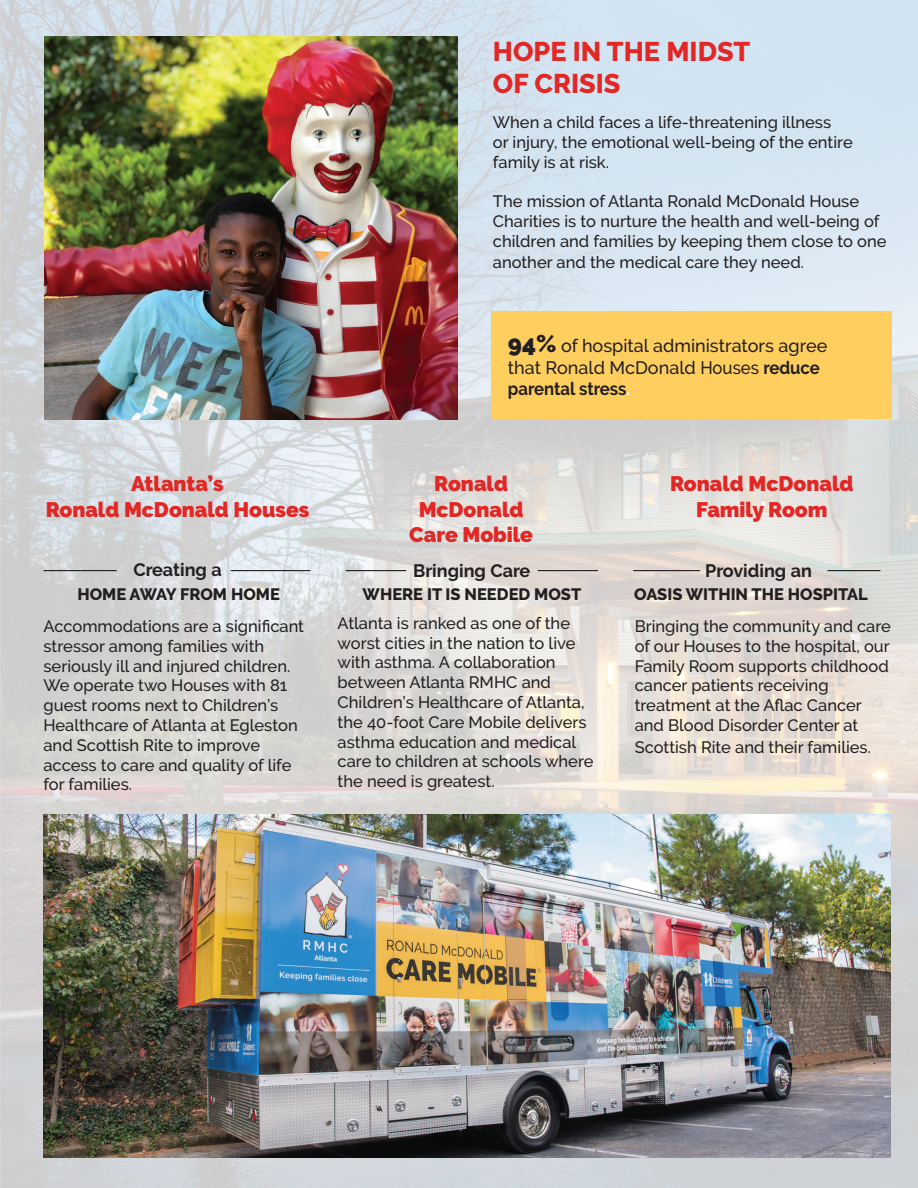
<style>
.page{position:relative;width:918px;height:1188px;background:#fff}
.page>*{position:absolute;margin:0;border:0;box-sizing:border-box;transform-origin:0 0}
.t1{font:800 27px/32.4px "Raleway";color:#e22725}
.t2{font:900 21px/25.2px "Raleway";color:#e22725;text-align:center}
.t3{font:500 18px/21.6px "Raleway";color:#231f20}
.t4{font:700 18px "Raleway";color:#231f20}
.t5{font:500 16.5px/19.8px "Raleway";color:#231f20}
.t6{font:800 16.5px "Raleway";color:#231f20}
.s1{font-weight:900;font-size:24px}
.s2{font-weight:700}
.s3{font-weight:700;color:#fff}
</style>
<div class="page">
<img style="left:0;top:0;width:918px;height:1188px">
<hr style="left:43px;top:570px;width:74px;height:1px;background:#231f20">
<hr style="left:231px;top:570px;width:79px;height:1px;background:#231f20">
<hr style="left:346px;top:570px;width:60px;height:1px;background:#231f20">
<hr style="left:538px;top:570px;width:60px;height:1px;background:#231f20">
<hr style="left:633px;top:570px;width:67px;height:1px;background:#231f20">
<hr style="left:827px;top:570px;width:53px;height:1px;background:#231f20">
<div style="left:491px;top:311px;width:401px;height:108px;background:#fecf5f"></div>
<img style="left:45px;top:37px;width:413px;height:382px">
<img style="left:44px;top:814px;width:847px;height:344px">
<h1 class="t1" style="left:493px;top:36px;width:259px">HOPE IN THE MIDST<br>OF CRISIS</h1>
<p class="t5" style="left:493px;top:112px;width:361px">When a child faces a life-threatening illness<br>or injury, the emotional well-being of the entire family is at risk.</p>
<p class="t5" style="left:493px;top:191px;width:395px">The mission of Atlanta Ronald McDonald House<br>Charities is to nurture the health and well-being of children and families by keeping them close to one</p>
<p class="t5" style="left:493px;top:253px;width:313px">another and the medical care they need.</p>
<p class="t3" style="left:508px;top:335px;width:321px"><span class="s1">94%</span> of hospital administrators agree that Ronald McDonald Houses <span class="s2">reduce parental stress</span><span class="s3">.</span></p>
<p class="t2" style="left:46px;top:471px;width:265px">Atlanta’s<br>Ronald McDonald Houses</p>
<p class="t2" style="left:670px;top:471px;width:185px">Ronald McDonald<br>Family Room</p>
<p class="t2" style="left:409px;top:471px;width:125px">Ronald<br>McDonald<br>Care Mobile</p>
<p class="t4" style="left:133px;top:560px;width:90px">Creating a</p>
<p class="t6" style="left:77px;top:585px;width:204px">HOME AWAY FROM HOME</p>
<p class="t6" style="left:363px;top:585px;width:220px">WHERE IT IS NEEDED MOST</p>
<p class="t4" style="left:413px;top:560px;width:119px">Bringing Care</p>
<p class="t4" style="left:705px;top:560px;width:108px">Providing an</p>
<p class="t6" style="left:634px;top:585px;width:235px">OASIS WITHIN THE HOSPITAL</p>
<p class="t5" style="left:44px;top:616px;width:262px">Accommodations are a significant stressor among families with seriously ill and injured children.<br>We operate two Houses with 81 guest rooms next to Children’s<br>Healthcare of Atlanta at Egleston and Scottish Rite to improve access to care and quality of life for families.</p>
<p class="t5" style="left:338px;top:613px;width:257px">Atlanta is ranked as one of the worst cities in the nation to live with asthma. A collaboration between Atlanta RMHC and<br>Children’s Healthcare of Atlanta, the 40-foot Care Mobile delivers asthma education and medical care to children at schools where the need is greatest.</p>
<p class="t5" style="left:635px;top:616px;width:258px">Bringing the community and care of our Houses to the hospital, our<br>Family Room supports childhood cancer patients receiving treatment at the Aflac Cancer and Blood Disorder Center at</p>
<p class="t5" style="left:635px;top:737px;width:238px">Scottish Rite and their families.</p>
</div>
